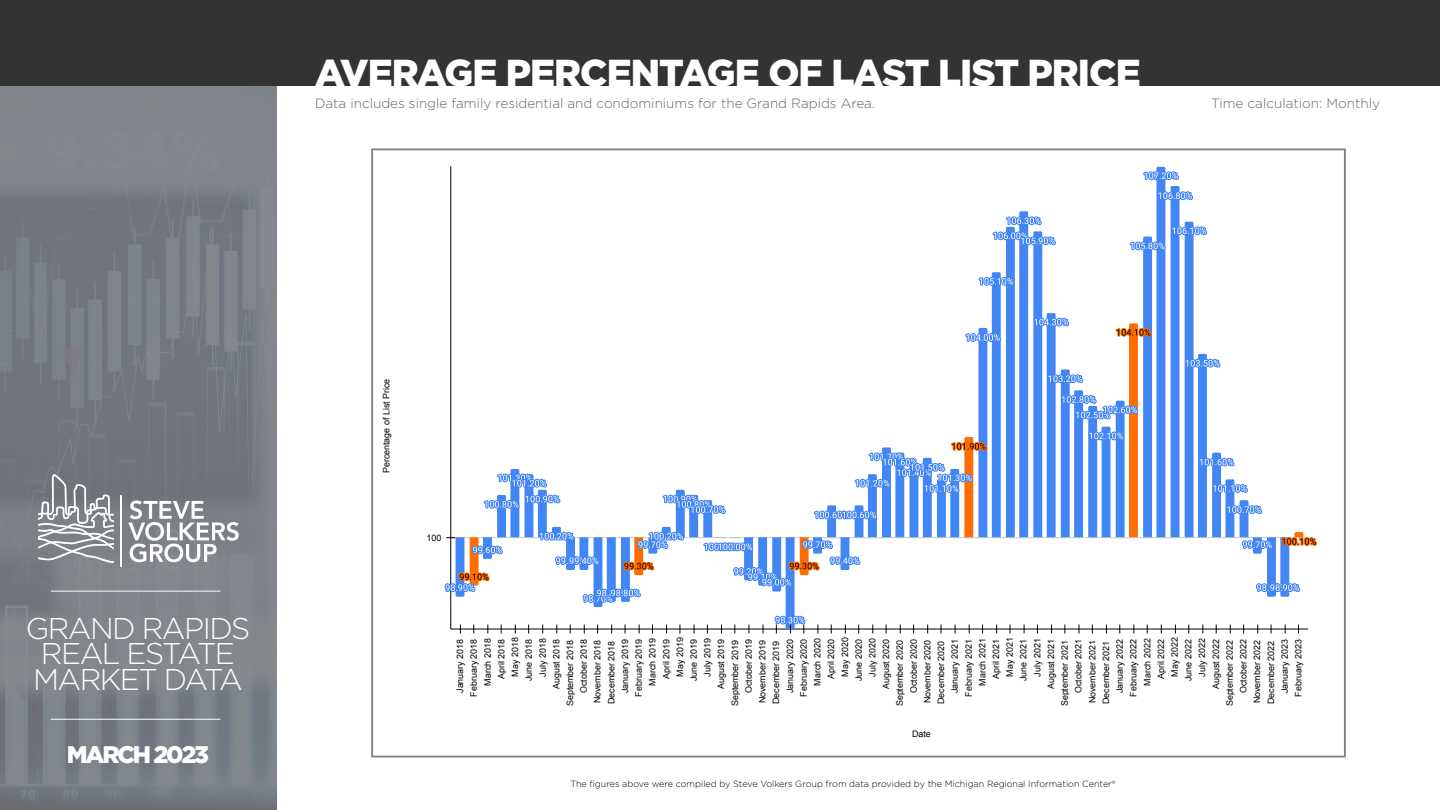
<style>
.page{position:relative;width:1440px;height:810px;background:#fff}
.page>*{position:absolute;margin:0;border:0;box-sizing:border-box;transform-origin:0 0}
.t1{font:900 37.5px "Gotham";letter-spacing:-.025em;color:#fff}
.t2{font:300 30px/25.5px "Gotham";letter-spacing:-.05em;color:#fff}
.t3{font:900 24px "Gotham";letter-spacing:-.09em;color:#fff}
.t4{font:300 13.5px "Gotham";color:#666}
.t5{font:300 9px "Gotham";color:#000}
.t6{font:8.93px "Arial";color:#000}
.t7{font:700 8.93px "Arial";color:#1a1a1a}
</style>
<div class="page">
<img style="left:0;top:86px;width:277px;height:724px">
<div style="left:0;top:0;width:1440px;height:86px;background:#333"></div>
<svg style="left:128px;top:501px;width:111px;height:61px"></svg>
<hr style="left:121px;top:496px;width:1px;height:71px;background:#fff">
<svg style="left:38px;top:474px;width:76px;height:89px;background:#979a9e"></svg>
<hr style="left:51px;top:719px;width:169px;height:1px;background:#fff">
<hr style="left:51px;top:591px;width:169px;height:1px;background:#fff">
<hr style="left:450px;top:166px;width:1px;height:463px;background:#000">
<svg style="left:444px;top:167px;width:873px;height:466px"></svg>
<p class="t1" style="left:315px;top:47px;width:827px">AVERAGE PERCENTAGE OF LAST LIST PRICE</p>
<p class="t4" style="left:315px;top:95px;width:562px">Data includes single family residential and condominiums for the Grand Rapids Area.</p>
<p class="t4" style="left:1211px;top:95px;width:170px">Time calculation: Monthly</p>
<h2 class="t2" style="left:26px;top:615px;width:226px">GRAND RAPIDS<br>REAL ESTATE<br>MARKET DATA</h2>
<h3 class="t3" style="left:67px;top:738px;width:144px">MARCH 2023</h3>
<p class="t6" style="left:380px;top:473px;width:96px;rotate:-90deg">Percentage of List Price</p>
<p class="t6" style="left:426px;top:532px;width:16px">100</p>
<p class="t6" style="left:454px;top:693px;width:55px;rotate:-90deg">January 2018</p>
<p class="t6" style="left:468px;top:697px;width:59px;rotate:-90deg">February 2018</p>
<p class="t6" style="left:482px;top:686px;width:49px;rotate:-90deg">March 2018</p>
<p class="t6" style="left:495px;top:679px;width:42px;rotate:-90deg">April 2018</p>
<p class="t6" style="left:509px;top:677px;width:41px;rotate:-90deg">May 2018</p>
<p class="t6" style="left:523px;top:681px;width:43px;rotate:-90deg">June 2018</p>
<p class="t6" style="left:537px;top:677px;width:40px;rotate:-90deg">July 2018</p>
<p class="t6" style="left:550px;top:689px;width:52px;rotate:-90deg">August 2018</p>
<p class="t6" style="left:564px;top:706px;width:67px;rotate:-90deg">September 2018</p>
<p class="t6" style="left:578px;top:693px;width:55px;rotate:-90deg">October 2018</p>
<p class="t6" style="left:592px;top:703px;width:65px;rotate:-90deg">November 2018</p>
<p class="t6" style="left:605px;top:704px;width:65px;rotate:-90deg">December 2018</p>
<p class="t6" style="left:619px;top:693px;width:55px;rotate:-90deg">January 2019</p>
<p class="t6" style="left:633px;top:697px;width:59px;rotate:-90deg">February 2019</p>
<p class="t6" style="left:647px;top:686px;width:49px;rotate:-90deg">March 2019</p>
<p class="t6" style="left:660px;top:679px;width:42px;rotate:-90deg">April 2019</p>
<p class="t6" style="left:674px;top:677px;width:41px;rotate:-90deg">May 2019</p>
<p class="t6" style="left:688px;top:681px;width:43px;rotate:-90deg">June 2019</p>
<p class="t6" style="left:702px;top:677px;width:40px;rotate:-90deg">July 2019</p>
<p class="t6" style="left:715px;top:689px;width:52px;rotate:-90deg">August 2019</p>
<p class="t6" style="left:729px;top:706px;width:67px;rotate:-90deg">September 2019</p>
<p class="t6" style="left:743px;top:693px;width:55px;rotate:-90deg">October 2019</p>
<p class="t6" style="left:757px;top:703px;width:65px;rotate:-90deg">November 2019</p>
<p class="t6" style="left:770px;top:704px;width:65px;rotate:-90deg">December 2019</p>
<p class="t6" style="left:784px;top:693px;width:55px;rotate:-90deg">January 2020</p>
<p class="t6" style="left:798px;top:697px;width:59px;rotate:-90deg">February 2020</p>
<p class="t6" style="left:812px;top:686px;width:49px;rotate:-90deg">March 2020</p>
<p class="t6" style="left:825px;top:679px;width:42px;rotate:-90deg">April 2020</p>
<p class="t6" style="left:839px;top:677px;width:41px;rotate:-90deg">May 2020</p>
<p class="t6" style="left:853px;top:681px;width:43px;rotate:-90deg">June 2020</p>
<p class="t6" style="left:867px;top:677px;width:40px;rotate:-90deg">July 2020</p>
<p class="t6" style="left:880px;top:689px;width:52px;rotate:-90deg">August 2020</p>
<p class="t6" style="left:894px;top:706px;width:67px;rotate:-90deg">September 2020</p>
<p class="t6" style="left:908px;top:693px;width:55px;rotate:-90deg">October 2020</p>
<p class="t6" style="left:921px;top:703px;width:65px;rotate:-90deg">November 2020</p>
<p class="t6" style="left:935px;top:704px;width:65px;rotate:-90deg">December 2020</p>
<p class="t6" style="left:949px;top:693px;width:55px;rotate:-90deg">January 2021</p>
<p class="t6" style="left:963px;top:697px;width:59px;rotate:-90deg">February 2021</p>
<p class="t6" style="left:976px;top:686px;width:49px;rotate:-90deg">March 2021</p>
<p class="t6" style="left:990px;top:679px;width:42px;rotate:-90deg">April 2021</p>
<p class="t6" style="left:1004px;top:677px;width:41px;rotate:-90deg">May 2021</p>
<p class="t6" style="left:1018px;top:681px;width:43px;rotate:-90deg">June 2021</p>
<p class="t6" style="left:1031px;top:677px;width:40px;rotate:-90deg">July 2021</p>
<p class="t6" style="left:1045px;top:689px;width:52px;rotate:-90deg">August 2021</p>
<p class="t6" style="left:1059px;top:706px;width:67px;rotate:-90deg">September 2021</p>
<p class="t6" style="left:1073px;top:693px;width:55px;rotate:-90deg">October 2021</p>
<p class="t6" style="left:1086px;top:703px;width:65px;rotate:-90deg">November 2021</p>
<p class="t6" style="left:1100px;top:704px;width:65px;rotate:-90deg">December 2021</p>
<p class="t6" style="left:1114px;top:693px;width:55px;rotate:-90deg">January 2022</p>
<p class="t6" style="left:1128px;top:697px;width:59px;rotate:-90deg">February 2022</p>
<p class="t6" style="left:1141px;top:686px;width:49px;rotate:-90deg">March 2022</p>
<p class="t6" style="left:1155px;top:679px;width:42px;rotate:-90deg">April 2022</p>
<p class="t6" style="left:1169px;top:677px;width:41px;rotate:-90deg">May 2022</p>
<p class="t6" style="left:1183px;top:681px;width:43px;rotate:-90deg">June 2022</p>
<p class="t6" style="left:1196px;top:677px;width:40px;rotate:-90deg">July 2022</p>
<p class="t6" style="left:1210px;top:689px;width:52px;rotate:-90deg">August 2022</p>
<p class="t6" style="left:1224px;top:706px;width:67px;rotate:-90deg">September 2022</p>
<p class="t6" style="left:1238px;top:693px;width:55px;rotate:-90deg">October 2022</p>
<p class="t6" style="left:1251px;top:703px;width:65px;rotate:-90deg">November 2022</p>
<p class="t6" style="left:1265px;top:704px;width:65px;rotate:-90deg">December 2022</p>
<p class="t6" style="left:1279px;top:693px;width:55px;rotate:-90deg">January 2023</p>
<p class="t6" style="left:1293px;top:697px;width:59px;rotate:-90deg">February 2023</p>
<p class="t6" style="left:912px;top:729px;width:20px">Date</p>
<p class="t7" style="left:911px;top:775px;width:37px">Average</p>
<p class="t5" style="left:570px;top:778px;width:547px">The figures above were compiled by Steve Volkers Group from data provided by the Michigan Regional Information Center®</p>
</div>
